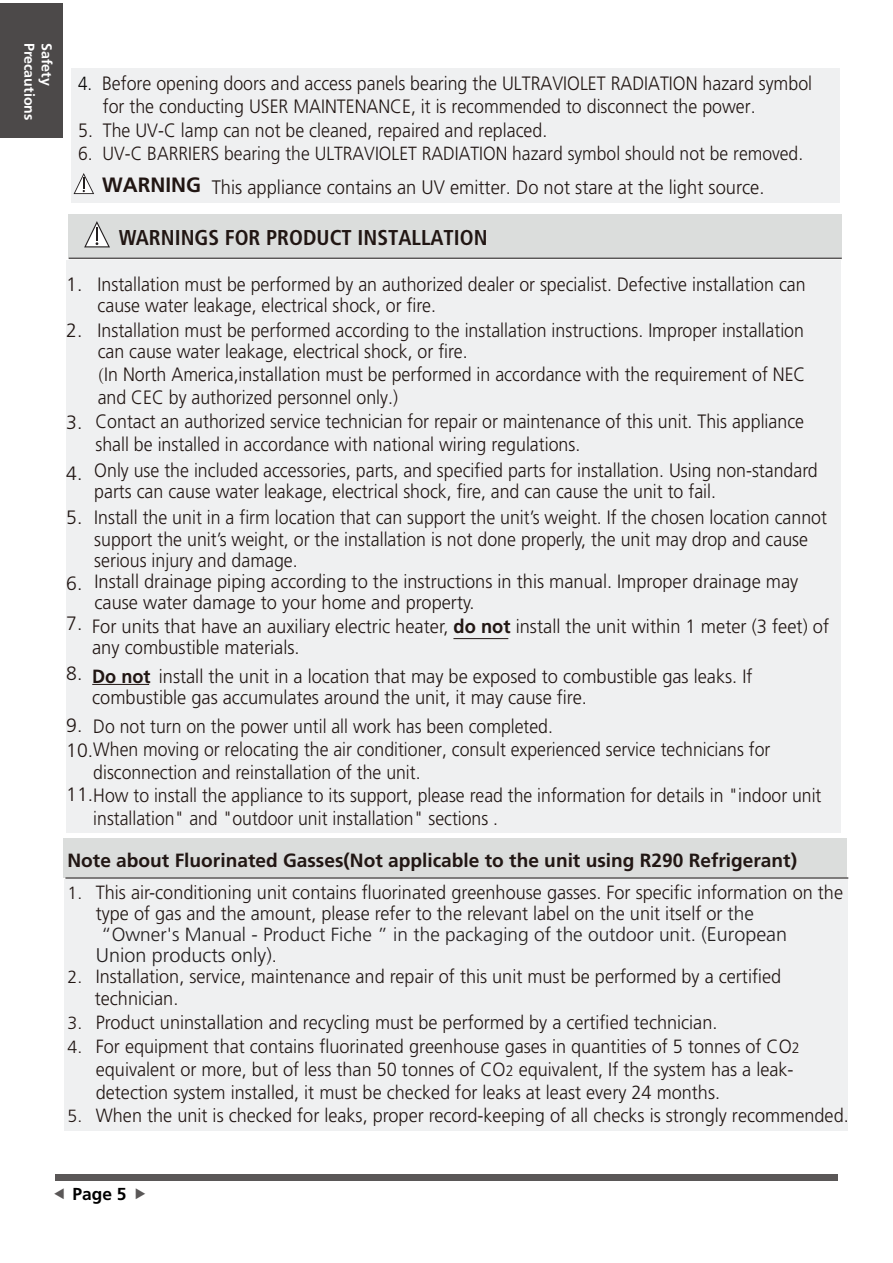
<style>
.page{position:relative;width:893px;height:1263px;background:#fff}
.page>*{position:absolute;margin:0;border:0;box-sizing:border-box;transform-origin:0 0}
.t1{font:700 condensed 21.45px "Frutiger LT Std";color:#211613}
.t2{font:300 19.8px "Frutiger";color:#231f20}
.t3{font:300 19.5px "Frutiger";color:#211613;scale:.94 1}
.t4{font:300 19.35px/21.5px "Frutiger";color:#211613}
.t5{font:300 19.35px/23.2px "Frutiger";color:#211613;scale:.92 1}
.t6{font:300 19.35px/21.1px "Frutiger";color:#211613;scale:.95 1}
.t7{font:300 19.35px "Frutiger";color:#211613;scale:.91 1}
.t8{font:300 19.2px/21.1px "Frutiger";color:#211613;scale:.95 1}
.t9{font:300 19.05px/21px "Frutiger";color:#211613;scale:.95 1}
.t10{font:300 19.05px "Frutiger";color:#211613;scale:.92 1}
.t11{font:700 19.05px "Frutiger LT Std";color:#211613}
.t12{font:700 17.4px "Frutiger LT Std";color:#000}
.t13{font:700 14.25px "Frutiger LT Std";color:#fff}
.s1{font-size:19.05px;color:#050504}
.s2{font-family:"Frutiger LT Std";font-weight:700;font-size:20.7px}
.s3{font-family:"Adobe Song Std"}
.s4{font-family:"Frutiger LT Std";font-weight:700}
.s5{font-family:"Frutiger LT Std";font-weight:700;font-size:19.05px}
.s6{font-size:17.7px}
.s7{color:#231f20}
.s8{font-size:19.8px;color:#231f20}
.s9{font-size:19.05px;color:#211613}
.s10{font-size:15px}
</style>
<div class="page">
<div style="left:0;top:4px;width:62px;height:134px;background:#4c4949"></div>
<div style="left:56px;top:1174px;width:782px;height:6px;background:#5a5757"></div>
<div style="left:66px;top:260px;width:774px;height:572px;background:#eff0f1"></div>
<div style="left:69px;top:214px;width:773px;height:44px;background:#dbdddc"></div>
<hr style="left:69px;top:258px;width:773px;height:1px;background:#5a5757">
<hr style="left:453px;top:638px;width:55px;height:1px;background:#211613">
<hr style="left:92px;top:684px;width:57px;height:1px;background:#211613">
<div style="left:64px;top:879px;width:784px;height:251px;background:#eff0f1"></div>
<div style="left:64px;top:839px;width:783px;height:39px;background:#dbdddc"></div>
<hr style="left:65px;top:877px;width:783px;height:2px;background:#5a5757">
<svg style="left:84px;top:221px;width:26px;height:26px"></svg>
<div style="left:71px;top:68px;width:769px;height:135px;background:#eff0f1"></div>
<svg style="left:74px;top:173px;width:20px;height:21px"></svg>
<p class="t13" style="left:38px;top:43px;width:79px;rotate:90deg">Precautions</p>
<p class="t13" style="left:55px;top:43px;width:44px;rotate:90deg">Safety</p>
<p class="t5" style="left:103px;top:72px;width:772px;text-indent:-25px"><span class="s1">4.</span> Before opening doors and access panels bearing the ULTRAVIOLET RADIATION hazard symbol for the conducting USER MAINTENANCE, it is recommended to disconnect the power.</p>
<p class="t5" style="left:78px;top:118px;width:511px">5. The UV-C lamp can not be cleaned, repaired and replaced.</p>
<p class="t10" style="left:78px;top:142px;width:790px">6. UV-C BARRIERS bearing the ULTRAVIOLET RADIATION hazard symbol should not be removed.</p>
<p class="t3" style="left:102px;top:176px;width:706px"><span class="s2">WARNING</span> This appliance contains an UV emitter. Do not stare at the light source.</p>
<p class="t1" style="left:119px;top:225px;width:370px">WARNINGS FOR PRODUCT INSTALLATION</p>
<p class="t4" style="left:98px;top:273px;width:709px;text-indent:-31px">1. Installation must be performed by an authorized dealer or specialist. Defective installation can cause water leakage, electrical shock, or fire.</p>
<p class="t4" style="left:98px;top:319px;width:708px;text-indent:-31px">2. Installation must be performed according to the installation instructions. Improper installation can cause water leakage, electrical shock, or fire.</p>
<p class="t5" style="left:98px;top:363px;width:771px"><span class="s3">(</span>In North America,installation must be performed in accordance with the requirement of NEC and CEC by authorized personnel only.)</p>
<p class="t4" style="left:95px;top:410px;width:710px;line-height:23.2px;text-indent:-29px">3. Contact an authorized service technician for repair or maintenance of this unit. This appliance shall be installed in accordance with national wiring regulations.</p>
<p class="t4" style="left:94px;top:459px;width:725px;text-indent:-28px">4. Only use the included accessories, parts, and specified parts for installation. Using non-standard parts can cause water leakage, electrical shock, fire, and can cause the unit to fail.</p>
<p class="t4" style="left:66px;top:507px;width:18px">5.</p>
<p class="t5" style="left:94px;top:507px;width:798px;line-height:21.5px">Install the unit in a firm location that can support the unit’s weight. If the chosen location cannot support the unit’s weight, or the installation is not done properly, the unit may drop and cause serious injury and damage.</p>
<p class="t8" style="left:94px;top:570px;width:742px">Install drainage piping according to the instructions in this manual. Improper drainage may cause water damage to your home and property.</p>
<p class="t4" style="left:66px;top:572px;width:18px">6.</p>
<p class="t4" style="left:66px;top:613px;width:18px">7.</p>
<p class="t4" style="left:66px;top:662px;width:18px">8.</p>
<p class="t4" style="left:66px;top:714px;width:706px;line-height:23.5px">9.<br>10.When moving or relocating the air conditioner, consult experienced service technicians for</p>
<p class="t4" style="left:66px;top:785px;width:757px">11.How to install the appliance to its support, please read the information for details in "indoor unit</p>
<p class="t6" style="left:92px;top:616px;width:777px">For units that have an auxiliary electric heater, <span class="s4">do not</span> install the unit within 1 meter (3 feet) of any combustible materials.</p>
<p class="t6" style="left:92px;top:665px;width:697px"><span class="s5">Do not</span> install the unit in a location that may be exposed to combustible gas leaks. If combustible gas accumulates around the unit, it may cause fire.</p>
<p class="t7" style="left:93px;top:715px;width:507px">Do not turn on the power until all work has been completed.</p>
<p class="t7" style="left:93px;top:761px;width:361px">disconnection and reinstallation of the unit.</p>
<p class="t7" style="left:93px;top:808px;width:446px">installation" and "outdoor unit installation" sections .</p>
<p class="t11" style="left:67px;top:849px;width:731px">Note about Fluorinated Gasses(Not applicable to the unit using R290 Refrigerant)</p>
<p class="t9" style="left:96px;top:882px;width:788px;text-indent:-28px"><span class="s6">1.</span> This air-conditioning unit contains fluorinated greenhouse gasses. For specific information on the type of gas and the amount, please refer to the relevant label on the unit itself or <span class="s7">the<br>“Owner's Manual - Product Fiche ” in the packaging of the outdoor unit.</span> <span class="s8">(European</span></p>
<p class="t2" style="left:96px;top:944px;width:183px">Union products only)<span class="s9">.</span></p>
<p class="t9" style="left:95px;top:965px;width:724px;line-height:21.6px;text-indent:-27px"><span class="s6">2.</span> Installation, service, maintenance and repair of this unit must be performed by a certified technician.</p>
<p class="t9" style="left:68px;top:1012px;width:686px"><span class="s6">3.</span> Product uninstallation and recycling must be performed by a certified technician.</p>
<p class="t9" style="left:96px;top:1035px;width:742px;line-height:23px;text-indent:-28px"><span class="s6">4.</span> For equipment that contains fluorinated greenhouse gases in quantities of 5 tonnes of CO<span class="s10">2 </span>equivalent or more, but of less than 50 tonnes of CO<span class="s10">2</span> equivalent, If the system has a leak&shy;detection system installed, it must be checked for leaks at least every 24 months.</p>
<p class="t9" style="left:68px;top:1105px;width:824px"><span class="s6">5.</span> When the unit is checked for leaks, proper record-keeping of all checks is strongly recommended.</p>
<p class="t12" style="left:73px;top:1183px;width:55px">Page 5</p>
</div>
